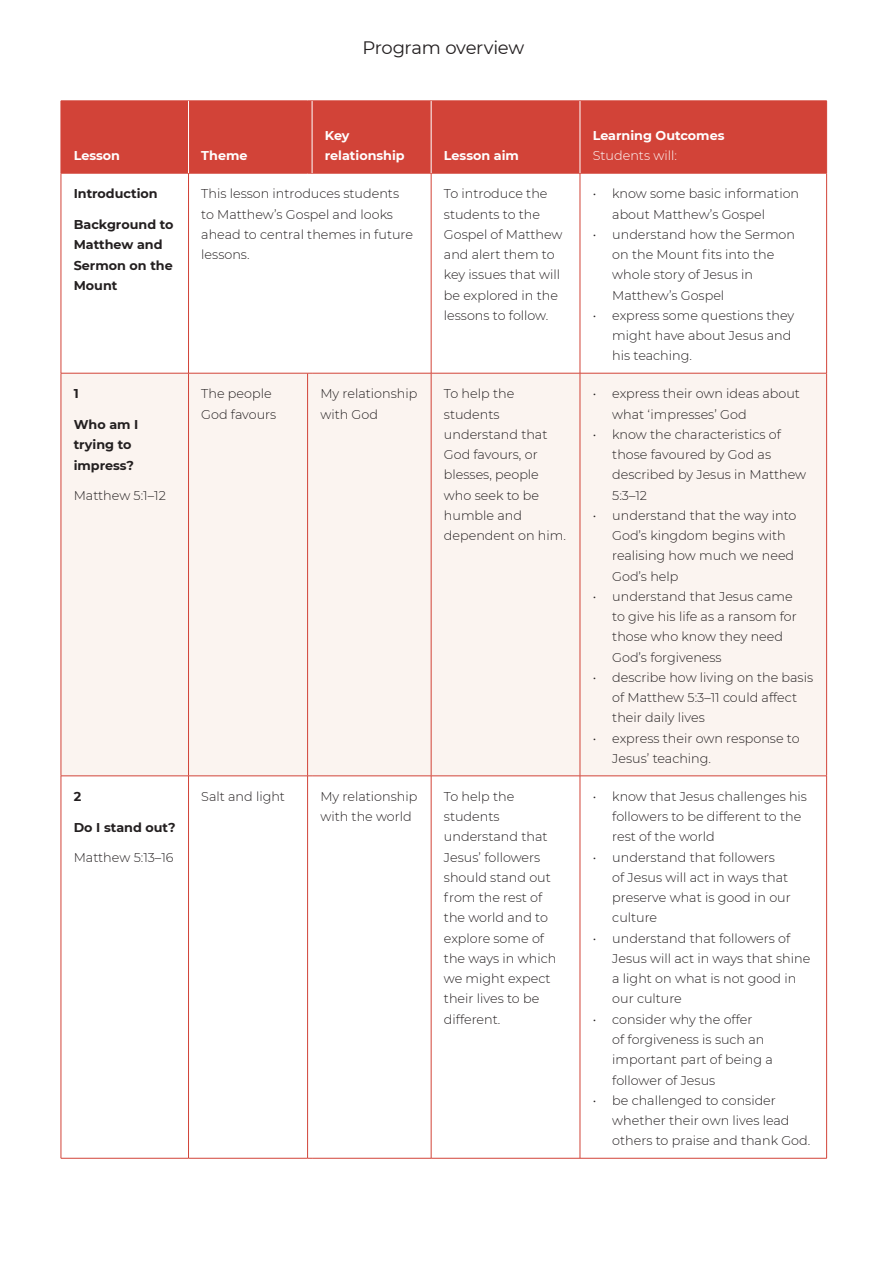
<style>
.page{position:relative;width:892px;height:1264px;background:#fff}
.page>*{position:absolute;margin:0;border:0;box-sizing:border-box;transform-origin:0 0}
.t1{font:18px "Montserrat";letter-spacing:-.02em;color:#231f20}
.t2{font:300 12.75px/20.2px "Montserrat";color:#231f20}
.t3{font:700 12.75px/20.2px "Montserrat";color:#231f20}
.t4{font:700 12.75px/20.2px "Montserrat";color:#fff}
.t5{font:300 12.75px "Montserrat";color:#fff}
</style>
<div class="page">
<div style="left:62px;top:102px;width:764px;height:71px;background:#d24338"></div>
<div style="left:62px;top:374px;width:764px;height:401px;background:#fbf4f0"></div>
<hr style="left:61px;top:101px;width:128px;height:1px;background:#d24338">
<hr style="left:61px;top:101px;width:1px;height:72px;background:#d24338">
<hr style="left:189px;top:101px;width:119px;height:1px;background:#d24338">
<hr style="left:312px;top:101px;width:119px;height:1px;background:#d24338">
<hr style="left:431px;top:101px;width:149px;height:1px;background:#d24338">
<hr style="left:580px;top:101px;width:247px;height:1px;background:#d24338">
<hr style="left:826px;top:101px;width:1px;height:72px;background:#d24338">
<hr style="left:61px;top:173px;width:128px;height:1px;background:#d24338">
<hr style="left:61px;top:173px;width:1px;height:200px;background:#d24338">
<hr style="left:189px;top:173px;width:119px;height:1px;background:#d24338">
<hr style="left:188px;top:173px;width:1px;height:200px;background:#d24338">
<hr style="left:312px;top:173px;width:119px;height:1px;background:#d24338">
<hr style="left:431px;top:173px;width:149px;height:1px;background:#d24338">
<hr style="left:431px;top:173px;width:1px;height:200px;background:#d24338">
<hr style="left:580px;top:173px;width:247px;height:1px;background:#d24338">
<hr style="left:580px;top:173px;width:1px;height:200px;background:#d24338">
<hr style="left:826px;top:173px;width:1px;height:200px;background:#d24338">
<hr style="left:61px;top:373px;width:128px;height:1px;background:#d24338">
<hr style="left:61px;top:373px;width:1px;height:402px;background:#d24338">
<hr style="left:189px;top:373px;width:119px;height:1px;background:#d24338">
<hr style="left:188px;top:373px;width:1px;height:402px;background:#d24338">
<hr style="left:307px;top:373px;width:1px;height:402px;background:#d24338">
<hr style="left:312px;top:373px;width:119px;height:1px;background:#d24338">
<hr style="left:431px;top:373px;width:149px;height:1px;background:#d24338">
<hr style="left:431px;top:373px;width:1px;height:402px;background:#d24338">
<hr style="left:580px;top:373px;width:247px;height:1px;background:#d24338">
<hr style="left:580px;top:373px;width:1px;height:402px;background:#d24338">
<hr style="left:826px;top:373px;width:1px;height:402px;background:#d24338">
<hr style="left:61px;top:775px;width:128px;height:1px;background:#d24338">
<hr style="left:61px;top:775px;width:1px;height:382px;background:#d24338">
<hr style="left:189px;top:775px;width:119px;height:1px;background:#d24338">
<hr style="left:188px;top:775px;width:1px;height:382px;background:#d24338">
<hr style="left:307px;top:775px;width:1px;height:382px;background:#d24338">
<hr style="left:312px;top:775px;width:119px;height:1px;background:#d24338">
<hr style="left:431px;top:775px;width:149px;height:1px;background:#d24338">
<hr style="left:431px;top:775px;width:1px;height:382px;background:#d24338">
<hr style="left:580px;top:775px;width:247px;height:1px;background:#d24338">
<hr style="left:580px;top:775px;width:1px;height:382px;background:#d24338">
<hr style="left:826px;top:775px;width:1px;height:382px;background:#d24338">
<hr style="left:61px;top:1157px;width:128px;height:1px;background:#d24338">
<hr style="left:189px;top:1157px;width:119px;height:1px;background:#d24338">
<hr style="left:312px;top:1157px;width:119px;height:1px;background:#d24338">
<hr style="left:431px;top:1157px;width:149px;height:1px;background:#d24338">
<hr style="left:580px;top:1157px;width:247px;height:1px;background:#d24338">
<hr style="left:188px;top:101px;width:1px;height:72px;background:#fff">
<hr style="left:312px;top:101px;width:1px;height:72px;background:#fff">
<hr style="left:431px;top:101px;width:1px;height:72px;background:#fff">
<hr style="left:580px;top:101px;width:1px;height:72px;background:#fff">
<p class="t4" style="left:74px;top:145px;width:48px">Lesson</p>
<p class="t4" style="left:201px;top:145px;width:48px">Theme</p>
<h1 class="t1" style="left:363px;top:35px;width:163px">Program overview</h1>
<p class="t4" style="left:325px;top:125px;width:81px">Key relationship</p>
<p class="t4" style="left:444px;top:145px;width:77px">Lesson aim</p>
<p class="t4" style="left:593px;top:125px;width:133px">Learning Outcomes</p>
<p class="t5" style="left:593px;top:147px;width:86px">Students will:</p>
<p class="t3" style="left:74px;top:183px;width:86px">Introduction</p>
<p class="t3" style="left:74px;top:214px;width:101px">Background to<br>Matthew and<br>Sermon on the<br>Mount</p>
<p class="t2" style="left:201px;top:183px;width:213px">This lesson introduces students to Matthew’s Gospel and looks ahead to central themes in future lessons.</p>
<p class="t2" style="left:444px;top:183px;width:120px">To introduce the students to the<br>Gospel of Matthew and alert them to key issues that will be explored in the lessons to follow.</p>
<p class="t2" style="left:612px;top:183px;width:188px;text-indent:-19px">• know some basic information about Matthew’s Gospel</p>
<p class="t2" style="left:612px;top:224px;width:184px;text-indent:-19px">• understand how the Sermon on the Mount fits into the whole story of Jesus in<br>Matthew’s Gospel</p>
<p class="t2" style="left:612px;top:305px;width:184px;text-indent:-19px">• express some questions they might have about Jesus and his teaching.</p>
<p class="t3" style="left:74px;top:383px;width:6px">1</p>
<p class="t3" style="left:74px;top:413px;width:66px">Who am I trying to impress?</p>
<p class="t2" style="left:74px;top:485px;width:94px">Matthew 5:1–12</p>
<p class="t2" style="left:201px;top:383px;width:77px">The people<br>God favours</p>
<p class="t2" style="left:320px;top:383px;width:98px">My relationship with God</p>
<p class="t2" style="left:444px;top:383px;width:123px">To help the students understand that<br>God favours, or blesses, people who seek to be humble and dependent on him.</p>
<p class="t2" style="left:612px;top:383px;width:189px;text-indent:-19px">• express their own ideas about what ‘impresses’ God</p>
<p class="t2" style="left:612px;top:423px;width:195px;text-indent:-19px">• know the characteristics of those favoured by God as described by Jesus in Matthew<br>5:3–12</p>
<p class="t2" style="left:612px;top:504px;width:186px;text-indent:-19px">• understand that the way into<br>God’s kingdom begins with realising how much we need<br>God’s help</p>
<p class="t2" style="left:612px;top:585px;width:186px;text-indent:-19px">• understand that Jesus came to give his life as a ransom for those who know they need<br>God’s forgiveness</p>
<p class="t2" style="left:612px;top:666px;width:202px;text-indent:-19px">• describe how living on the basis of Matthew 5:3–11 could affect their daily lives</p>
<p class="t2" style="left:612px;top:727px;width:189px;text-indent:-19px">• express their own response to<br>Jesus’ teaching.</p>
<p class="t3" style="left:74px;top:785px;width:9px">2</p>
<p class="t3" style="left:74px;top:816px;width:103px">Do I stand out?</p>
<p class="t2" style="left:74px;top:847px;width:101px">Matthew 5:13–16</p>
<p class="t2" style="left:201px;top:785px;width:85px">Salt and light</p>
<p class="t2" style="left:320px;top:785px;width:98px">My relationship with the world</p>
<p class="t2" style="left:444px;top:785px;width:114px">To help the students understand that<br>Jesus’ followers should stand out from the rest of the world and to explore some of the ways in which we might expect their lives to be different.</p>
<p class="t2" style="left:612px;top:785px;width:196px;text-indent:-19px">• know that Jesus challenges his followers to be different to the rest of the world</p>
<p class="t2" style="left:612px;top:846px;width:180px;text-indent:-19px">• understand that followers<br>of Jesus will act in ways that preserve what is good in our culture</p>
<p class="t2" style="left:612px;top:927px;width:200px;text-indent:-19px">• understand that followers of<br>Jesus will act in ways that shine a light on what is not good in our culture</p>
<p class="t2" style="left:612px;top:1008px;width:162px;text-indent:-19px">• consider why the offer<br>of forgiveness is such an important part of being a follower of Jesus</p>
<p class="t2" style="left:612px;top:1089px;width:200px;text-indent:-19px">• be challenged to consider whether their own lives lead others to praise and thank God.</p>
</div>
